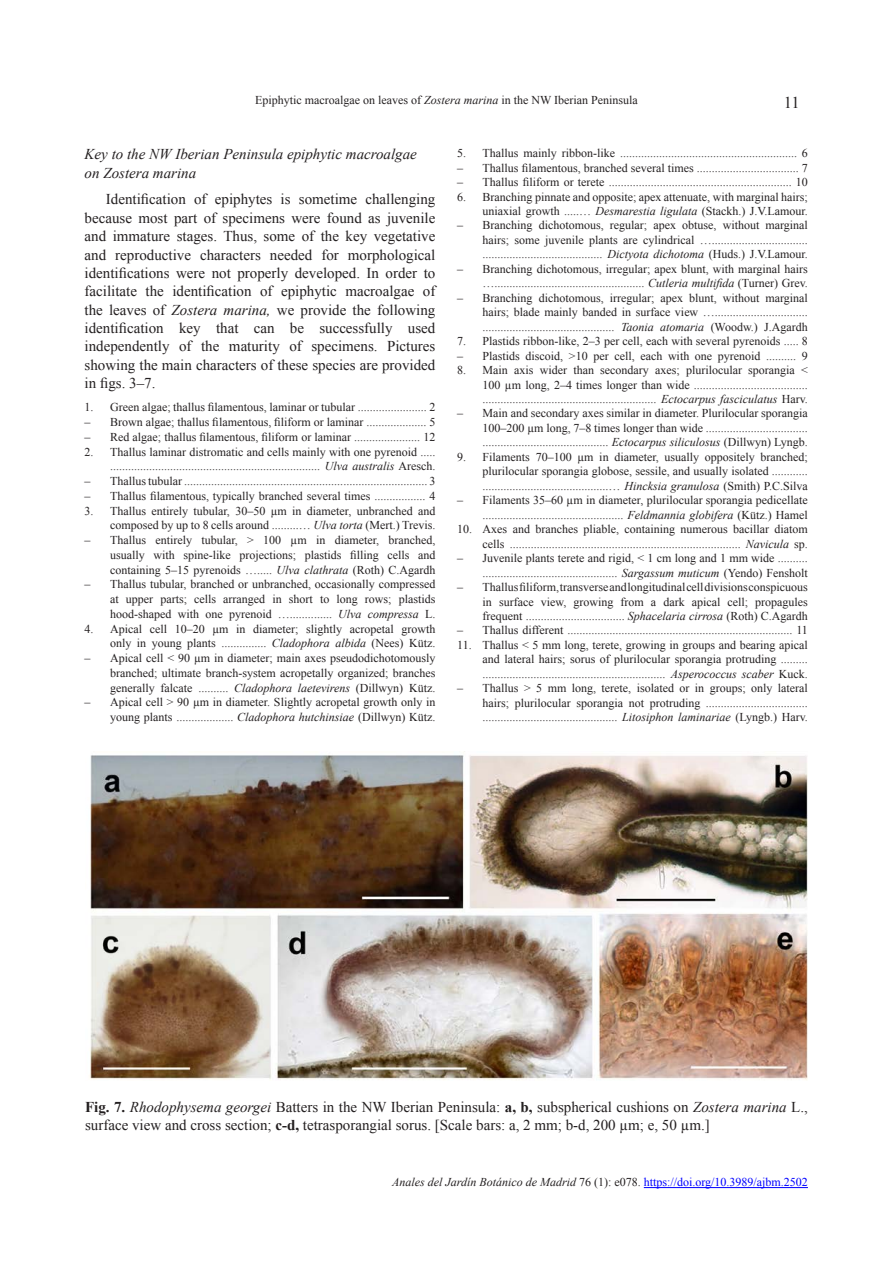
<style>
.page{position:relative;width:893px;height:1263px;background:#fff}
.page>*{position:absolute;margin:0;border:0;box-sizing:border-box;transform-origin:0 0}
.t1{font:16.5px "Times New Roman";color:#231f20}
.Parrafo_normal{font:15px/18.3px "Times New Roman";color:#231f20;text-align:justify}
.Titulo_articulo{font:15px/18px "Times New Roman";color:#231f20}
.Encabezado_2{font:italic 15px/18.3px "Times New Roman";color:#231f20}
.Paso_de_clave{font:12px/14.4px "Times New Roman";color:#231f20;text-align:justify}
.t2{font:12px "Times New Roman";color:#00f}
.s1{font-style:italic}
.s2{font-weight:700}
.s3{font-style:italic;color:#231f20}
.s4{color:#231f20}
</style>
<div class="page">
<hr style="left:644px;top:1187px;width:164px;height:1px;background:#00f">
<img style="left:90px;top:751px;width:718px;height:329px">
<p class="Paso_de_clave" style="left:255px;top:93px;width:384px">Epiphytic macroalgae on leaves of <span class="s1">Zostera marina</span> in the NW Iberian Peninsula</p>
<h1 class="t1" style="left:784px;top:91px;width:17px">11</h1>
<p class="Encabezado_2" style="left:85px;top:145px;width:334px">Key to the NW Iberian Peninsula epiphytic macroalgae on Zostera marina</p>
<p class="Parrafo_normal" style="left:85px;top:190px;width:352px;text-indent:21px">Identification of epiphytes is sometime challenging because most part of specimens were found as juvenile and immature stages. Thus, some of the key vegetative and reproductive characters needed for morphological identifications were not properly developed. In order to facilitate the identification of epiphytic macroalgae of the leaves of <span class="s1">Zostera marina,</span> we provide the following identification key that can be successfully used independently of the maturity of specimens. Pictures showing the main characters of these species are provided in figs. 3–7.</p>
<p class="Paso_de_clave" style="left:85px;top:400px;width:352px">1. Green algae; thallus filamentous, laminar or tubular ....................... 2</p>
<p class="Paso_de_clave" style="left:85px;top:415px;width:352px">– Brown algae; thallus filamentous, filiform or laminar .................... 5</p>
<p class="Paso_de_clave" style="left:85px;top:429px;width:352px">– Red algae; thallus filamentous, filiform or laminar ...................... 12</p>
<p class="Paso_de_clave" style="left:85px;top:444px;width:352px;text-align:right">2. Thallus laminar distromatic and cells mainly with one pyrenoid ..... ...................................................................... <span class="s1">Ulva australis</span> Aresch.</p>
<p class="Paso_de_clave" style="left:85px;top:474px;width:352px">– Thallus tubular ................................................................................. 3</p>
<p class="Paso_de_clave" style="left:85px;top:488px;width:352px">– Thallus filamentous, typically branched several times ................. 4</p>
<p class="Paso_de_clave" style="left:85px;top:503px;width:352px;text-align:right">3. Thallus entirely tubular, 30–50 µm in diameter, unbranched and composed by up to 8 cells around .........… <span class="s1">Ulva torta</span> (Mert.) Trevis.</p>
<p class="Paso_de_clave" style="left:110px;top:533px;width:327px;text-indent:-26px">– Thallus entirely tubular, &gt; 100 µm in diameter, branched, usually with spine-like projections; plastids filling cells and containing 5–15 pyrenoids …..... <span class="s1">Ulva clathrata</span> (Roth) C.Agardh</p>
<p class="Paso_de_clave" style="left:110px;top:577px;width:327px;text-indent:-26px">– Thallus tubular, branched or unbranched, occasionally compressed at upper parts; cells arranged in short to long rows; plastids hood-shaped with one pyrenoid ….............. <span class="s1">Ulva compressa</span> L.</p>
<p class="Paso_de_clave" style="left:85px;top:621px;width:352px;text-align:right">4. Apical cell 10–20 µm in diameter; slightly acropetal growth only in young plants ............... <span class="s1">Cladophora albida</span> (Nees) Kütz.</p>
<p class="Paso_de_clave" style="left:110px;top:651px;width:327px;text-indent:-26px">– Apical cell &lt; 90 µm in diameter; main axes pseudodichotomously branched; ultimate branch-system acropetally organized; branches generally falcate .......... <span class="s1">Cladophora laetevirens</span> (Dillwyn) Kütz.</p>
<p class="Paso_de_clave" style="left:85px;top:695px;width:352px;text-align:right">– Apical cell &gt; 90 µm in diameter. Slightly acropetal growth only in young plants ................... <span class="s1">Cladophora hutchinsiae</span> (Dillwyn) Kütz.</p>
<p class="Paso_de_clave" style="left:457px;top:146px;width:352px">5. Thallus mainly ribbon-like ........................................................... 6</p>
<p class="Paso_de_clave" style="left:457px;top:160px;width:352px">– Thallus filamentous, branched several times .................................. 7</p>
<p class="Paso_de_clave" style="left:457px;top:175px;width:352px">– Thallus filiform or terete ............................................................. 10</p>
<p class="Paso_de_clave" style="left:457px;top:189px;width:352px;text-align:right">6. Branching pinnate and opposite; apex attenuate, with marginal hairs; uniaxial growth .....… <span class="s1">Desmarestia ligulata</span> (Stackh.) J.V.Lamour.</p>
<p class="Paso_de_clave" style="left:483px;top:218px;width:327px;text-indent:-26px">– Branching dichotomous, regular; apex obtuse, without marginal hairs; some juvenile plants are cylindrical …................................ ........................................ <span class="s1">Dictyota dichotoma</span> (Huds.) J.V.Lamour.</p>
<p class="Paso_de_clave" style="left:457px;top:261px;width:352px;text-align:right">– Branching dichotomous, irregular; apex blunt, with marginal hairs ….................................................. <span class="s1">Cutleria multifida</span> (Turner) Grev.</p>
<p class="Paso_de_clave" style="left:483px;top:290px;width:327px;text-indent:-26px">– Branching dichotomous, irregular; apex blunt, without marginal hairs; blade mainly banded in surface view …............................... ............................................ <span class="s1">Taonia atomaria</span> (Woodw.) J.Agardh</p>
<p class="Paso_de_clave" style="left:457px;top:334px;width:352px">7. Plastids ribbon-like, 2–3 per cell, each with several pyrenoids ..... 8</p>
<p class="Paso_de_clave" style="left:457px;top:348px;width:352px">– Plastids discoid, &gt;10 per cell, each with one pyrenoid .......... 9</p>
<p class="Paso_de_clave" style="left:483px;top:363px;width:327px;text-indent:-26px">8. Main axis wider than secondary axes; plurilocular sporangia &lt; 100 µm long, 2–4 times longer than wide ...................................... .......................................................... <span class="s1">Ectocarpus fasciculatus</span> Harv.</p>
<p class="Paso_de_clave" style="left:483px;top:406px;width:327px;text-indent:-26px">– Main and secondary axes similar in diameter. Plurilocular sporangia 100–200 µm long, 7–8 times longer than wide .................................. .......................................... <span class="s1">Ectocarpus siliculosus</span> (Dillwyn) Lyngb.</p>
<p class="Paso_de_clave" style="left:483px;top:449px;width:327px;text-indent:-26px">9. Filaments 70–100 µm in diameter, usually oppositely branched; plurilocular sporangia globose, sessile, and usually isolated ............ ..........................................… <span class="s1">Hincksia granulosa</span> (Smith) P.C.Silva</p>
<p class="Paso_de_clave" style="left:457px;top:493px;width:352px;text-align:right">– Filaments 35–60 µm in diameter, plurilocular sporangia pedicellate ............................................... <span class="s1">Feldmannia globifera</span> (Kütz.) Hamel</p>
<p class="Paso_de_clave" style="left:457px;top:522px;width:352px;text-align:right">10. Axes and branches pliable, containing numerous bacillar diatom cells ............................................................................. <span class="s1">Navicula</span> sp.</p>
<p class="Paso_de_clave" style="left:457px;top:551px;width:352px;text-align:right">– Juvenile plants terete and rigid, &lt; 1 cm long and 1 mm wide .......... ............................................. <span class="s1">Sargassum muticum</span> (Yendo) Fensholt</p>
<p class="Paso_de_clave" style="left:483px;top:580px;width:327px;text-indent:-26px">– Thallus filiform, transverse and longitudinal cell divisions conspicuous in surface view, growing from a dark apical cell; propagules frequent ................................. <span class="s1">Sphacelaria cirrosa</span> (Roth) C.Agardh</p>
<p class="Paso_de_clave" style="left:457px;top:623px;width:352px">– Thallus different ........................................................................... 11</p>
<p class="Paso_de_clave" style="left:483px;top:637px;width:327px;text-indent:-26px">11. Thallus &lt; 5 mm long, terete, growing in groups and bearing apical and lateral hairs; sorus of plurilocular sporangia protruding ......... ............................................................. <span class="s1">Asperococcus scaber</span> Kuck.</p>
<p class="Paso_de_clave" style="left:483px;top:681px;width:327px;text-indent:-26px">– Thallus &gt; 5 mm long, terete, isolated or in groups; only lateral hairs; plurilocular sporangia not protruding .................................. ............................................. <span class="s1">Litosiphon laminariae</span> (Lyngb.) Harv.</p>
<p class="Titulo_articulo" style="left:85px;top:1098px;width:724px"><span class="s2">Fig. 7.</span> <span class="s1">Rhodophysema georgei</span> Batters in the NW Iberian Peninsula: <span class="s2">a, b,</span> subspherical cushions on <span class="s1">Zostera marina</span> L., surface view and cross section; <span class="s2">c-d,</span> tetrasporangial sorus. [Scale bars: a, 2 mm; b-d, 200 µm; e, 50 µm.]</p>
<p class="t2" style="left:392px;top:1174px;width:417px"><span class="s3">Anales del Jardín Botánico de Madrid</span> <span class="s4">76 (1): e078.</span> https://doi.org/10.3989/ajbm.2502</p>
</div>
